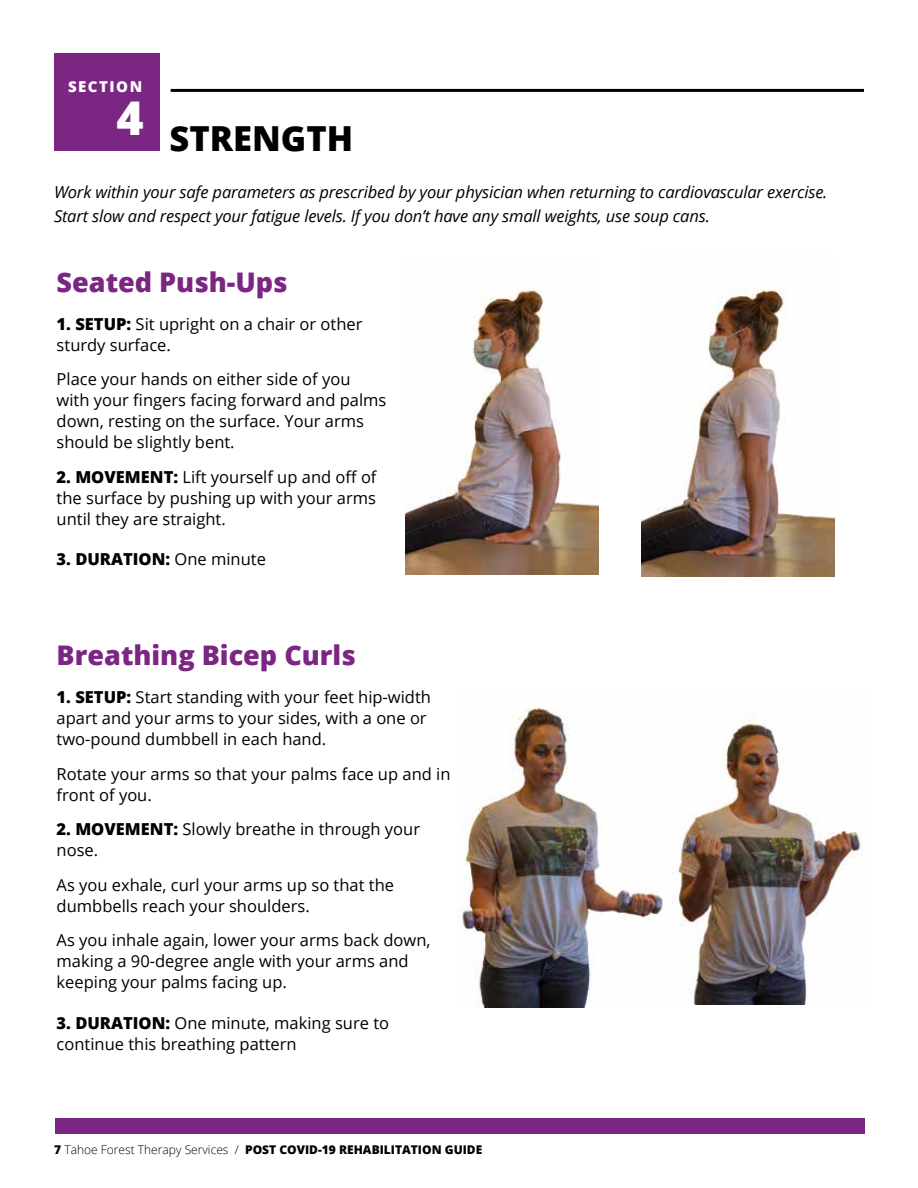
<style>
.page{position:relative;width:918px;height:1188px;background:#fff}
.page>*{position:absolute;margin:0;border:0;box-sizing:border-box;transform-origin:0 0}
.t1{font:800 46.5px "Open Sans";color:#fff}
.t2{font:800 34.5px "Open Sans";color:#000}
.t3{font:800 27px "Open Sans";color:#7a2682}
.t4{font:16.5px/21px "Open Sans";color:#000}
.t5{font:italic 16.5px/24px "Open Sans";letter-spacing:-.01em;color:#000}
.t6{font:800 16.5px "Open Sans";color:#000}
.t7{font:800 15px "Open Sans";letter-spacing:.1em;color:#fff}
.t8{font:800 12px "Open Sans";color:#000}
.s1{font-weight:800}
.s2{font-weight:400}
.s3{font-weight:300}
</style>
<div class="page">
<hr style="left:171px;top:89px;width:693px;height:3px;background:#000">
<div style="left:54px;top:54px;width:106px;height:97px;background:#7a2682"></div>
<div style="left:55px;top:1118px;width:810px;height:16px;background:#7a2682"></div>
<img style="left:406px;top:279px;width:193px;height:296px">
<img style="left:642px;top:289px;width:193px;height:287px">
<img style="left:457px;top:708px;width:206px;height:300px">
<img style="left:677px;top:719px;width:187px;height:285px">
<p class="t7" style="left:68px;top:76px;width:76px">SECTION</p>
<h1 class="t1" style="left:116px;top:83px;width:29px">4</h1>
<h2 class="t2" style="left:170px;top:113px;width:185px">STRENGTH</h2>
<p class="t5" style="left:54px;top:179px;width:775px">Work within your safe parameters as prescribed by your physician when returning to cardiovascular exercise.<br>Start slow and respect your fatigue levels. If you don’t have any small weights, use soup cans.</p>
<h3 class="t3" style="left:57px;top:262px;width:232px">Seated Push-Ups</h3>
<p class="t4" style="left:57px;top:313px;width:307px"><span class="s1">1. SETUP:</span> Sit upright on a chair or other sturdy surface.</p>
<p class="t4" style="left:57px;top:368px;width:331px">Place your hands on either side of you with your fingers facing forward and palms down, resting on the surface. Your arms should be slightly bent.</p>
<p class="t4" style="left:57px;top:466px;width:321px;text-align:justify"><span class="s1">2. MOVEMENT:</span> Lift yourself up and off of the surface by pushing up with your arms until they are straight.</p>
<p class="t6" style="left:57px;top:547px;width:211px">3. DURATION: <span class="s2">One minute</span></p>
<h3 class="t3" style="left:57px;top:635px;width:301px">Breathing Bicep Curls</h3>
<p class="t4" style="left:57px;top:686px;width:376px"><span class="s1">1. SETUP:</span> Start standing with your feet hip-width apart and your arms to your sides, with a one or two-pound dumbbell in each hand.</p>
<p class="t4" style="left:57px;top:763px;width:395px">Rotate your arms so that your palms face up and in front of you.</p>
<p class="t4" style="left:57px;top:818px;width:365px"><span class="s1">2. MOVEMENT:</span> Slowly breathe in through your nose.</p>
<p class="t4" style="left:57px;top:874px;width:339px">As you exhale, curl your arms up so that the dumbbells reach your shoulders.</p>
<p class="t4" style="left:57px;top:929px;width:375px">As you inhale again, lower your arms back down, making a 90-degree angle with your arms and keeping your palms facing up.</p>
<p class="t4" style="left:57px;top:1012px;width:334px"><span class="s1">3. DURATION:</span> One minute, making sure to continue this breathing pattern</p>
<p class="t8" style="left:54px;top:1141px;width:430px">7 <span class="s3">Tahoe Forest Therapy Services /</span> POST COVID-19 REHABILITATION GUIDE</p>
</div>
